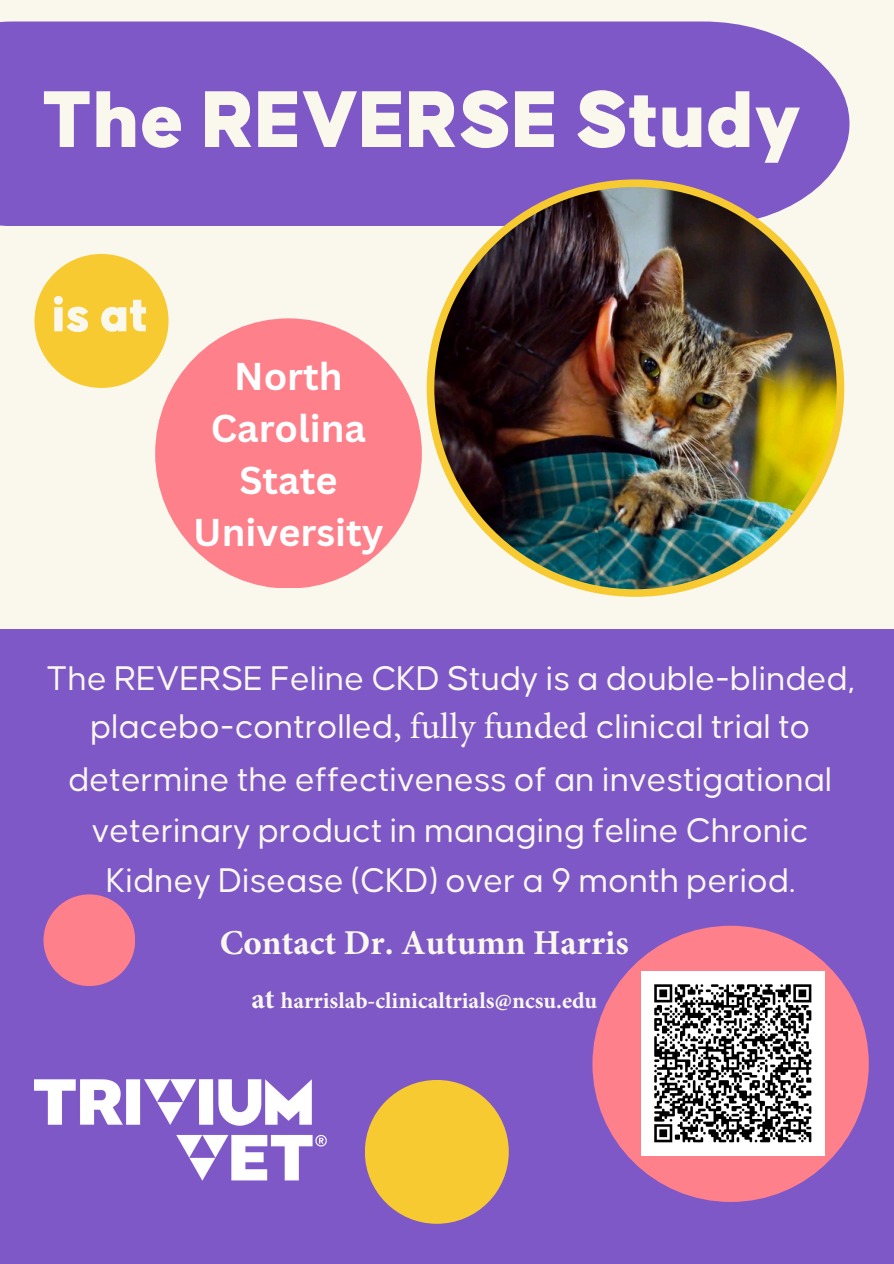
<style>
.page{position:relative;width:894px;height:1264px;background:#fff}
.page>*{position:absolute;margin:0;border:0;box-sizing:border-box;transform-origin:0 0}
.t1{font:900 85.65px "Causten";color:#faf8ec}
.t2{font:900 52.35px "Causten";color:#faf8ec}
.t3{font:700 37.65px/51.8px "Canva Sans";color:#fff;text-align:center}
.t4{font:36.45px/50.7px "Causten";color:#faf8ec;text-align:center}
.t5{font:700 34.95px "Minion Pro";color:#faf8ec}
.t6{font:700 22.95px "Minion Pro";color:#faf8ec}
.s1{font-family:"Minion Pro"}
.s2{font-size:28.95px}
</style>
<div class="page">
<div style="left:0;top:0;width:893px;height:1263px;background:#faf8ec"></div>
<div style="left:0;top:21px;width:849px;height:205px;background:#7e58c7"></div>
<div style="left:0;top:628px;width:893px;height:635px;background:#7e58c7"></div>
<img style="left:426px;top:179px;width:418px;height:418px">
<img style="left:34px;top:1079px;width:292px;height:101px">
<div style="left:34px;top:254px;width:134px;height:134px;background:#f6ca30;border-radius:50%"></div>
<div style="left:155px;top:318px;width:267px;height:270px;background:#fe808b;border-radius:50%"></div>
<div style="left:43px;top:894px;width:92px;height:92px;background:#fe808b;border-radius:50%"></div>
<div style="left:365px;top:1079px;width:143px;height:144px;background:#f6ca30;border-radius:50%"></div>
<div style="left:592px;top:925px;width:276px;height:276px;background:#fe808b;border-radius:50%"></div>
<img style="left:641px;top:971px;width:183px;height:184px">
<p class="t1" style="left:42px;top:83px;width:760px">The REVERSE Study</p>
<p class="t2" style="left:52px;top:292px;width:98px">is at</p>
<h2 class="t3" style="left:193px;top:350px;width:192px">North<br>Carolina<br>State<br>University</h2>
<h4 class="t4" style="left:47px;top:655px;width:809px;line-height:48px">The REVERSE Feline CKD Study is a double-blinded, placebo-controlled<span class="s1">, fully funded</span> clinical trial to</h4>
<h4 class="t4" style="left:68px;top:755px;width:765px">determine the effectiveness of an investigational veterinary product in managing feline Chronic<br>Kidney Disease (CKD) over a 9 month period.</h4>
<h5 class="t5" style="left:220px;top:917px;width:410px">Contact Dr. Autumn Harris</h5>
<h5 class="t6" style="left:251px;top:984px;width:347px"><span class="s2">at</span> harrislab-clinicaltrials@ncsu.edu</h5>
</div>
